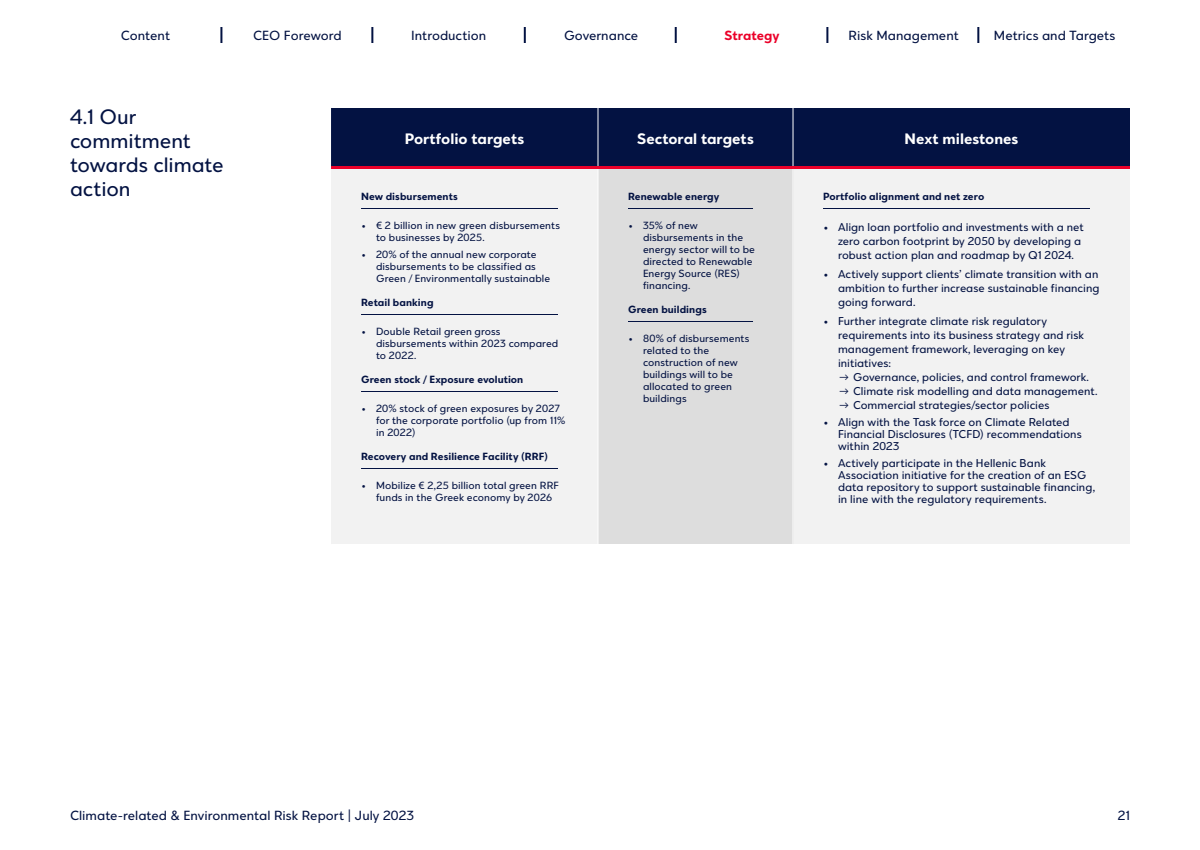
<style>
.page{position:relative;width:1200px;height:850px;background:#fff}
.page>*{position:absolute;margin:0;border:0;box-sizing:border-box;transform-origin:0 0}
.t1{font:22px/24px "Eurobank Sans";color:#031242}
.t2{font:700 16px "Eurobank Sans";color:#fff}
.t3{font:14px "Eurobank Sans";color:#031242}
.t4{font:700 14px "Eurobank Sans";color:#eb0029}
.t5{font:12px/14px "Eurobank Sans";color:#031242}
.t6{font:11px/12px "Eurobank Sans";letter-spacing:.005em;color:#031242}
.t7{font:700 11px "Eurobank Sans";letter-spacing:.005em;color:#031242}
.s1{font-family:"Manrope";font-weight:200}
</style>
<div class="page">
<div style="left:331px;top:108px;width:799px;height:58px;background:#031242"></div>
<div style="left:331px;top:169px;width:799px;height:375px;background:#f2f2f2"></div>
<div style="left:598px;top:168px;width:195px;height:376px;background:#ddd"></div>
<hr style="left:598px;top:108px;width:1px;height:58px;background:#fff">
<hr style="left:793px;top:108px;width:1px;height:58px;background:#fff">
<hr style="left:598px;top:169px;width:1px;height:375px;background:#fff">
<hr style="left:793px;top:169px;width:1px;height:375px;background:#fff">
<hr style="left:331px;top:166px;width:267px;height:3px;background:#eb0029">
<hr style="left:598px;top:166px;width:195px;height:3px;background:#eb0029">
<hr style="left:793px;top:166px;width:337px;height:3px;background:#eb0029">
<hr style="left:361px;top:208px;width:197px;height:1px;background:#031242">
<hr style="left:361px;top:314px;width:197px;height:1px;background:#031242">
<hr style="left:361px;top:391px;width:197px;height:1px;background:#031242">
<hr style="left:361px;top:468px;width:197px;height:1px;background:#031242">
<hr style="left:628px;top:208px;width:125px;height:1px;background:#031242">
<hr style="left:628px;top:321px;width:125px;height:1px;background:#031242">
<hr style="left:823px;top:208px;width:267px;height:1px;background:#031242">
<svg style="left:220px;top:27px;width:2px;height:16px"></svg>
<svg style="left:524px;top:27px;width:2px;height:16px"></svg>
<svg style="left:826px;top:27px;width:2px;height:16px"></svg>
<svg style="left:371px;top:27px;width:2px;height:16px"></svg>
<svg style="left:675px;top:27px;width:2px;height:16px"></svg>
<svg style="left:977px;top:27px;width:2px;height:16px"></svg>
<p class="t3" style="left:121px;top:28px;width:51px">Content</p>
<p class="t3" style="left:253px;top:28px;width:90px">CEO Foreword</p>
<p class="t3" style="left:411px;top:28px;width:77px">Introduction</p>
<p class="t3" style="left:564px;top:28px;width:76px">Governance</p>
<p class="t4" style="left:725px;top:27px;width:57px">Strategy</p>
<p class="t3" style="left:849px;top:28px;width:112px">Risk Management</p>
<p class="t3" style="left:994px;top:28px;width:123px">Metrics and Targets</p>
<h1 class="t1" style="left:70px;top:104px;width:155px">4.1 Our commitment towards climate action</h1>
<h2 class="t2" style="left:405px;top:129px;width:121px">Portfolio targets</h2>
<h2 class="t2" style="left:637px;top:129px;width:118px">Sectoral targets</h2>
<h2 class="t2" style="left:904px;top:129px;width:116px">Next milestones</h2>
<p class="t7" style="left:361px;top:190px;width:98px">New disbursements</p>
<p class="t6" style="left:376px;top:219px;width:185px;text-indent:-15px">• € 2 billion in new green disbursements to businesses by 2025.</p>
<p class="t6" style="left:376px;top:248px;width:176px;text-indent:-15px">• 20% of the annual new corporate disbursements to be classified as<br>Green / Environmentally sustainable</p>
<p class="t7" style="left:361px;top:296px;width:74px">Retail banking</p>
<p class="t6" style="left:376px;top:325px;width:184px;text-indent:-15px">• Double Retail green gross disbursements within 2023 compared to 2022.</p>
<p class="t7" style="left:361px;top:373px;width:164px">Green stock / Exposure evolution</p>
<p class="t6" style="left:376px;top:402px;width:191px;text-indent:-15px">• 20% stock of green exposures by 2027 for the corporate portfolio (up from 11% in 2022)</p>
<p class="t7" style="left:361px;top:450px;width:188px">Recovery and Resilience Facility (RRF)</p>
<p class="t6" style="left:376px;top:479px;width:184px;text-indent:-15px">• Mobilize € 2,25 billion total green RRF funds in the Greek economy by 2026</p>
<p class="t7" style="left:628px;top:190px;width:93px">Renewable energy</p>
<p class="t6" style="left:643px;top:219px;width:114px;text-indent:-15px">• 35% of new disbursements in the energy sector will to be directed to Renewable<br>Energy Source (RES) financing.</p>
<p class="t7" style="left:628px;top:303px;width:80px">Green buildings</p>
<p class="t6" style="left:643px;top:332px;width:108px;text-indent:-15px">• 80% of disbursements related to the construction of new buildings will to be allocated to green buildings</p>
<p class="t7" style="left:823px;top:190px;width:163px">Portfolio alignment and net zero</p>
<p class="t5" style="left:838px;top:220px;width:247px;text-indent:-15px">• Align loan portfolio and investments with a net zero carbon footprint by 2050 by developing a robust action plan and roadmap by Q1 2024.</p>
<p class="t5" style="left:838px;top:267px;width:263px;text-align:justify;text-indent:-15px">• Actively support clients’ climate transition with an ambition to further increase sustainable financing going forward.</p>
<p class="t5" style="left:838px;top:314px;width:248px;text-indent:-15px">• Further integrate climate risk regulatory requirements into its business strategy and risk management framework, leveraging on key initiatives:</p>
<p class="t5" style="left:838px;top:370px;width:252px"><span class="s1">→</span> Governance, policies, and control framework.</p>
<p class="t5" style="left:838px;top:384px;width:261px"><span class="s1">→</span> Climate risk modelling and data management.</p>
<p class="t5" style="left:838px;top:398px;width:213px"><span class="s1">→</span> Commercial strategies/sector policies</p>
<p class="t5" style="left:838px;top:416px;width:245px;line-height:12px;text-indent:-15px">• Align with the Task force on Climate Related<br>Financial Disclosures (TCFD) recommendations within 2023</p>
<p class="t5" style="left:838px;top:457px;width:259px;line-height:12px;text-indent:-15px">• Actively participate in the Hellenic Bank Association initiative for the creation of an ESG data repository to support sustainable financing, in line with the regulatory requirements.</p>
<p class="t3" style="left:70px;top:808px;width:346px">Climate-related &amp; Environmental Risk Report | July 2023</p>
<p class="t3" style="left:1118px;top:808px;width:14px">21</p>
</div>
